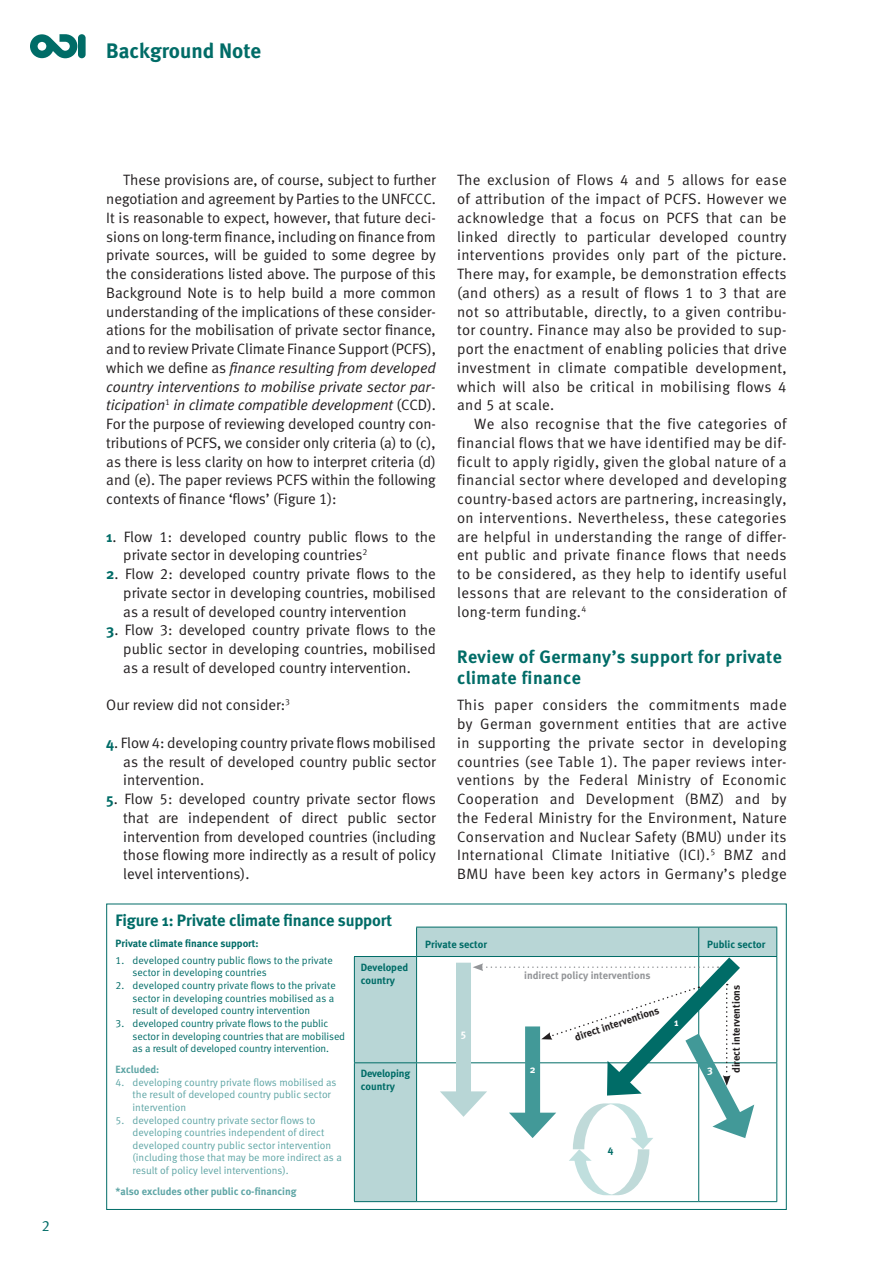
<style>
.page{position:relative;width:893px;height:1263px;background:#fff}
.page>*{position:absolute;margin:0;border:0;box-sizing:border-box;transform-origin:0 0}
.c3_Strapline_left{font:700 21px "Meta";color:#006c67}
._4_Subhead{font:700 18px/21px "Meta";letter-spacing:.025em;color:#006c67}
.b3_Box_head{font:700 16.5px "Meta";letter-spacing:-.01em;color:#006c67}
._1_Body_text{font:15px/18.8px "Meta Normal";letter-spacing:.01em;color:#231f20;text-align:justify}
._2_Body_no_indent{font:15px/18.8px "Meta Normal";letter-spacing:.02em;color:#231f20;text-align:justify}
._6_Bullet_text{font:15px/18.8px "Meta Normal";color:#231f20;text-align:justify}
._2_Body_no_indent-2{font:15px "Meta Normal";color:#231f20}
.t1{font:15px "Meta Normal Expert";color:#006c67}
.b5_Table_cell_header{font:10.5px/12.6px "Meta Normal";color:#006c67}
.b5_Table_cell_header-2{font:10.5px/12.6px "Meta Normal";color:#60a6a6}
.b5_Table_cell_header-3{font:700 10.5px/12.6px "Meta";color:#006c67}
.b5_Table_cell_header-4{font:700 10.5px "Meta";color:#60a6a6}
.b4_Table_text{font:700 10.5px "Meta";color:#231f20}
.b4_Table_text-2{font:700 10.5px "Meta";color:#939598}
.b5_Table_cell_header-5{font:700 10.5px "Meta";color:#fff}
.s1{font-style:italic}
.s2{font-family:"Meta";font-weight:700;color:#006c67}
</style>
<div class="page">
<svg style="left:30px;top:34px;width:47px;height:24px"></svg>
<div style="left:78px;top:34px;width:8px;height:24px;background:#006c67;border-radius:4px"></div>
<hr style="left:354px;top:1201px;width:62px;height:1px;background:#006c67">
<hr style="left:416px;top:1201px;width:283px;height:1px;background:#006c67">
<hr style="left:699px;top:1201px;width:78px;height:1px;background:#006c67">
<svg style="left:354px;top:927px;width:423px;height:274px"></svg>
<p class="t1" style="left:42px;top:1218px;width:9px">2</p>
<p class="c3_Strapline_left" style="left:106px;top:38px;width:156px">Background Note</p>
<p class="_1_Body_text" style="left:106px;top:170px;width:331px;text-indent:17px">These provisions are, of course, subject to further negotiation and agreement by Parties to the UNFCCC.<br>It is reasonable to expect, however, that future deci&shy;sions on long-term finance, including on finance from private sources, will be guided to some degree by the considerations listed above. The purpose of this Background Note is to help build a more common understanding of the implications of these consider&shy;ations for the mobilisation of private sector finance, and to review Private Climate Finance Support (PCFS), which we define as <span class="s1">finance resulting from developed country interventions to mobilise private sector par&shy;ticipation</span><sup>1</sup> <span class="s1">in climate compatible development</span> (CCD).<br>For the purpose of reviewing developed country con&shy;tributions of PCFS, we consider only criteria (a) to (c), as there is less clarity on how to interpret criteria (d) and (e). The paper reviews PCFS within the following contexts of finance ‘flows’ (Figure 1):</p>
<p class="_6_Bullet_text" style="left:123px;top:527px;width:314px;text-indent:-17px"><span class="s2">1</span>. Flow 1: developed country public flows to the private sector in developing countries<sup>2</sup></p>
<p class="_6_Bullet_text" style="left:123px;top:564px;width:314px;text-indent:-17px"><span class="s2">2</span>. Flow 2: developed country private flows to the private sector in developing countries, mobilised as a result of developed country intervention</p>
<p class="_6_Bullet_text" style="left:123px;top:620px;width:314px;text-indent:-17px"><span class="s2">3</span>. Flow 3: developed country private flows to the public sector in developing countries, mobilised as a result of developed country intervention.</p>
<p class="_2_Body_no_indent-2" style="left:106px;top:696px;width:185px">Our review did not consider:<sup>3</sup></p>
<p class="_6_Bullet_text" style="left:123px;top:733px;width:314px;text-indent:-17px"><span class="s2">4</span>. Flow 4: developing country private flows mobilised as the result of developed country public sector intervention.</p>
<p class="_6_Bullet_text" style="left:123px;top:789px;width:314px;text-indent:-17px"><span class="s2">5</span>. Flow 5: developed country private sector flows that are independent of direct public sector intervention from developed countries (including those flowing more indirectly as a result of policy level interventions).</p>
<p class="_2_Body_no_indent" style="left:457px;top:170px;width:331px">The exclusion of Flows 4 and 5 allows for ease of attribution of the impact of PCFS. However we acknowledge that a focus on PCFS that can be linked directly to particular developed country interventions provides only part of the picture.<br>There may, for example, be demonstration effects (and others) as a result of flows 1 to 3 that are not so attributable, directly, to a given contribu&shy;tor country. Finance may also be provided to sup&shy;port the enactment of enabling policies that drive investment in climate compatible development, which will also be critical in mobilising flows 4 and 5 at scale.</p>
<p class="_1_Body_text" style="left:457px;top:414px;width:331px;text-indent:17px">We also recognise that the five categories of financial flows that we have identified may be dif&shy;ficult to apply rigidly, given the global nature of a financial sector where developed and developing country-based actors are partnering, increasingly, on interventions. Nevertheless, these categories are helpful in understanding the range of differ&shy;ent public and private finance flows that needs to be considered, as they help to identify useful lessons that are relevant to the consideration of long-term funding.<sup>4</sup></p>
<p class="_4_Subhead" style="left:457px;top:646px;width:326px">Review of Germany’s support for private climate finance</p>
<p class="_2_Body_no_indent" style="left:457px;top:695px;width:331px">This paper considers the commitments made by German government entities that are active in supporting the private sector in developing countries (see Table 1). The paper reviews inter&shy;ventions by the Federal Ministry of Economic Cooperation and Development (BMZ) and by the Federal Ministry for the Environment, Nature Conservation and Nuclear Safety (BMU) under its International Climate Initiative (ICI).<sup>5</sup> BMZ and BMU have been key actors in Germany’s pledge</p>
<p class="b3_Box_head" style="left:116px;top:910px;width:278px">Figure 1: Private climate finance support</p>
<p class="b5_Table_cell_header-3" style="left:116px;top:937px;width:145px">Private climate finance support:</p>
<p class="b5_Table_cell_header" style="left:133px;top:954px;width:202px;text-indent:-17px">1. developed country public flows to the private sector in developing countries</p>
<p class="b5_Table_cell_header" style="left:133px;top:979px;width:205px;text-indent:-17px">2. developed country private flows to the private sector in developing countries mobilised as a result of developed country intervention</p>
<p class="b5_Table_cell_header" style="left:133px;top:1017px;width:214px;text-indent:-17px">3. developed country private flows to the public sector in developing countries that are mobilised as a result of developed country intervention.</p>
<p class="b5_Table_cell_header-4" style="left:116px;top:1063px;width:45px">Excluded:</p>
<p class="b5_Table_cell_header-2" style="left:133px;top:1076px;width:205px;text-indent:-17px">4. developing country private flows mobilised as the result of developed country public sector intervention</p>
<p class="b5_Table_cell_header-2" style="left:133px;top:1113px;width:211px;text-indent:-17px">5. developed country private sector flows to developing countries independent of direct developed country public sector intervention (including those that may be more indirect as a result of policy level interventions).</p>
<p class="b5_Table_cell_header-4" style="left:116px;top:1185px;width:183px">*also excludes other public co-financing</p>
<p class="b5_Table_cell_header-3" style="left:361px;top:961px;width:49px">Developed country</p>
<p class="b5_Table_cell_header-3" style="left:361px;top:1067px;width:51px">Developing country</p>
<p class="b5_Table_cell_header-3" style="left:425px;top:938px;width:63px">Private sector</p>
<p class="b5_Table_cell_header-3" style="left:707px;top:938px;width:60px">Public sector</p>
<p class="b5_Table_cell_header-5" style="left:461px;top:1027px;width:7px">5</p>
<p class="b4_Table_text-2" style="left:524px;top:969px;width:128px">indirect policy interventions</p>
<p class="b4_Table_text" style="left:573px;top:1031px;width:90px;rotate:-18deg">direct interventions</p>
<p class="b5_Table_cell_header-5" style="left:530px;top:1063px;width:7px">2</p>
<p class="b5_Table_cell_header-5" style="left:674px;top:1016px;width:6px">1</p>
<p class="b5_Table_cell_header-3" style="left:608px;top:1142px;width:7px">4</p>
<p class="b5_Table_cell_header-5" style="left:707px;top:1063px;width:7px">3</p>
<p class="b4_Table_text" style="left:730px;top:1073px;width:90px;rotate:-90deg">direct interventions</p>
</div>
